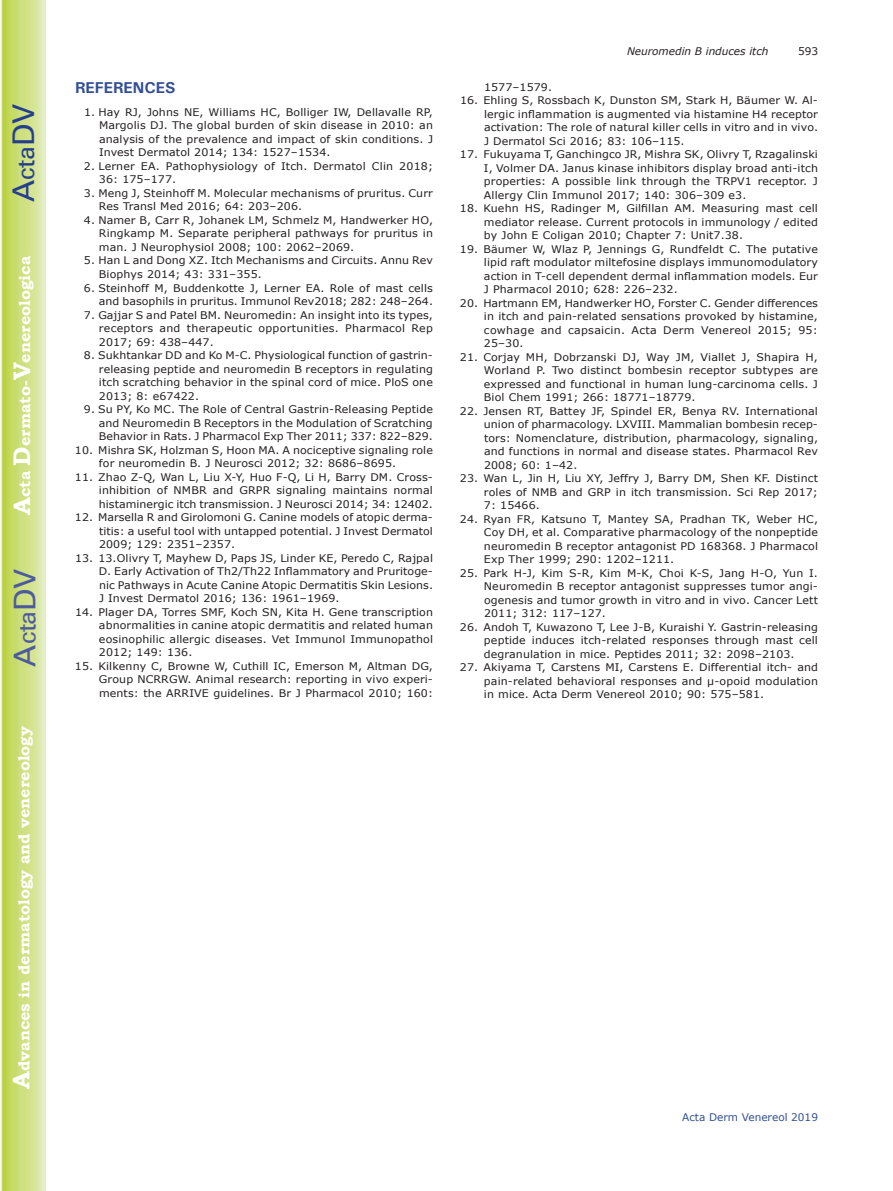
<style>
.page{position:relative;width:893px;height:1191px;background:#fff}
.page>*{position:absolute;margin:0;border:0;box-sizing:border-box;transform-origin:0 0}
.t1{font:30px "Univers";color:#4d5a9e}
.t2{font:30px "Univers";color:#253f8e}
.t3{font:700 15.75px "Bookman Old Style";color:#fff}
.t4{font:700 15.75px "Univers";color:#324f95}
.t5{font:10.5px/13.5px "Verdana";letter-spacing:.01em;color:#231f20;text-align:justify;scale:1.05 1}
.t6{font:italic 10.5px "Verdana";color:#231f20}
.t7{font:10.5px "Verdana";color:#324f95}
.t8{font:10.5px "Verdana";letter-spacing:.01em;color:#231f20}
.s1{font-size:24px}
</style>
<div class="page">
<svg style="left:1px;top:0;width:45px;height:1191px;background:#cfe084"></svg>
<h1 class="t2" style="left:6px;top:202px;width:100px;rotate:-90deg">A<span class="s1">cta</span>DV</h1>
<h2 class="t3" style="left:15px;top:515px;width:260px;rotate:-90deg"><span class="s1">A</span>cta <span class="s1">D</span>ermato-<span class="s1">V</span>enereologica</h2>
<h1 class="t1" style="left:7px;top:666px;width:100px;rotate:-90deg">A<span class="s1">cta</span>DV</h1>
<h2 class="t3" style="left:15px;top:1088px;width:364px;rotate:-90deg"><span class="s1">A</span>dvances in dermatology and venereology</h2>
<h2 class="t4" style="left:75px;top:78px;width:102px">REFERENCES</h2>
<p class="t5" style="left:99px;top:105px;width:320px;text-indent:-15px">1. Hay RJ, Johns NE, Williams HC, Bolliger IW, Dellavalle RP, Margolis DJ. The global burden of skin disease in 2010: an analysis of the prevalence and impact of skin conditions. J Invest Dermatol 2014; 134: 1527–1534.</p>
<p class="t5" style="left:99px;top:159px;width:320px;text-indent:-15px">2. Lerner EA. Pathophysiology of Itch. Dermatol Clin 2018;<br>36: 175–177.</p>
<p class="t5" style="left:99px;top:186px;width:319px;text-indent:-15px">3. Meng J, Steinhoff M. Molecular mechanisms of pruritus. Curr<br>Res Transl Med 2016; 64: 203–206.</p>
<p class="t5" style="left:99px;top:213px;width:320px;text-indent:-15px">4. Namer B, Carr R, Johanek LM, Schmelz M, Handwerker HO, Ringkamp M. Separate peripheral pathways for pruritus in man. J Neurophysiol 2008; 100: 2062–2069.</p>
<p class="t5" style="left:99px;top:254px;width:320px;text-indent:-15px">5. Han L and Dong XZ. Itch Mechanisms and Circuits. Annu Rev<br>Biophys 2014; 43: 331–355.</p>
<p class="t5" style="left:84px;top:281px;width:334px;text-align:right">6. Steinhoff M, Buddenkotte J, Lerner EA. Role of mast cells and basophils in pruritus. Immunol Rev2018; 282: 248–264.</p>
<p class="t5" style="left:99px;top:308px;width:320px;text-indent:-15px">7. Gajjar S and Patel BM. Neuromedin: An insight into its types, receptors and therapeutic opportunities. Pharmacol Rep 2017; 69: 438–447.</p>
<p class="t5" style="left:99px;top:348px;width:320px;text-indent:-15px">8. Sukhtankar DD and Ko M-C. Physiological function of gastrin&shy;releasing peptide and neuromedin B receptors in regulating itch scratching behavior in the spinal cord of mice. PloS one 2013; 8: e67422.</p>
<p class="t5" style="left:99px;top:402px;width:320px;text-indent:-15px">9. Su PY, Ko MC. The Role of Central Gastrin-Releasing Peptide and Neuromedin B Receptors in the Modulation of Scratching Behavior in Rats. J Pharmacol Exp Ther 2011; 337: 822–829.</p>
<p class="t5" style="left:99px;top:443px;width:320px;text-indent:-24px">10. Mishra SK, Holzman S, Hoon MA. A nociceptive signaling role for neuromedin B. J Neurosci 2012; 32: 8686–8695.</p>
<p class="t5" style="left:99px;top:470px;width:320px;text-indent:-24px">11. Zhao Z-Q, Wan L, Liu X-Y, Huo F-Q, Li H, Barry DM. Cross&shy;inhibition of NMBR and GRPR signaling maintains normal histaminergic itch transmission. J Neurosci 2014; 34: 12402.</p>
<p class="t5" style="left:99px;top:510px;width:320px;text-indent:-24px">12. Marsella R and Girolomoni G. Canine models of atopic derma&shy;titis: a useful tool with untapped potential. J Invest Dermatol 2009; 129: 2351–2357.</p>
<p class="t5" style="left:99px;top:551px;width:320px;text-indent:-24px">13. 13.Olivry T, Mayhew D, Paps JS, Linder KE, Peredo C, Rajpal D. Early Activation of Th2/Th22 Inflammatory and Pruritoge&shy;nic Pathways in Acute Canine Atopic Dermatitis Skin Lesions.<br>J Invest Dermatol 2016; 136: 1961–1969.</p>
<p class="t5" style="left:99px;top:605px;width:320px;text-indent:-24px">14. Plager DA, Torres SMF, Koch SN, Kita H. Gene transcription abnormalities in canine atopic dermatitis and related human eosinophilic allergic diseases. Vet Immunol Immunopathol 2012; 149: 136.</p>
<p class="t5" style="left:99px;top:659px;width:320px;text-indent:-24px">15. Kilkenny C, Browne W, Cuthill IC, Emerson M, Altman DG, Group NCRRGW. Animal research: reporting in vivo experi&shy;ments: the ARRIVE guidelines. Br J Pharmacol 2010; 160:</p>
<p class="t6" style="left:627px;top:44px;width:143px">Neuromedin B induces itch</p>
<p class="t8" style="left:798px;top:44px;width:22px">593</p>
<p class="t5" style="left:484px;top:80px;width:66px">1577–1579.</p>
<p class="t5" style="left:484px;top:93px;width:320px;text-indent:-24px">16. Ehling S, Rossbach K, Dunston SM, Stark H, Bäumer W. Al&shy;lergic inflammation is augmented via histamine H4 receptor activation: The role of natural killer cells in vitro and in vivo.<br>J Dermatol Sci 2016; 83: 106–115.</p>
<p class="t5" style="left:484px;top:147px;width:320px;text-indent:-24px">17. Fukuyama T, Ganchingco JR, Mishra SK, Olivry T, Rzagalinski I, Volmer DA. Janus kinase inhibitors display broad anti-itch properties: A possible link through the TRPV1 receptor. J Allergy Clin Immunol 2017; 140: 306–309 e3.</p>
<p class="t5" style="left:484px;top:201px;width:320px;text-indent:-24px">18. Kuehn HS, Radinger M, Gilfillan AM. Measuring mast cell mediator release. Current protocols in immunology / edited by John E Coligan 2010; Chapter 7: Unit7.38.</p>
<p class="t5" style="left:484px;top:242px;width:320px;text-indent:-24px">19. Bäumer W, Wlaz P, Jennings G, Rundfeldt C. The putative lipid raft modulator miltefosine displays immunomodulatory action in T-cell dependent dermal inflammation models. Eur J Pharmacol 2010; 628: 226–232.</p>
<p class="t5" style="left:484px;top:296px;width:320px;text-indent:-24px">20. Hartmann EM, Handwerker HO, Forster C. Gender differences in itch and pain-related sensations provoked by histamine, cowhage and capsaicin. Acta Derm Venereol 2015; 95:<br>25–30.</p>
<p class="t5" style="left:484px;top:350px;width:320px;text-indent:-24px">21. Corjay MH, Dobrzanski DJ, Way JM, Viallet J, Shapira H, Worland P. Two distinct bombesin receptor subtypes are expressed and functional in human lung-carcinoma cells. J Biol Chem 1991; 266: 18771–18779.</p>
<p class="t5" style="left:484px;top:404px;width:320px;text-indent:-24px">22. Jensen RT, Battey JF, Spindel ER, Benya RV. International union of pharmacology. LXVIII. Mammalian bombesin recep&shy;tors: Nomenclature, distribution, pharmacology, signaling, and functions in normal and disease states. Pharmacol Rev 2008; 60: 1–42.</p>
<p class="t5" style="left:484px;top:471px;width:320px;text-indent:-24px">23. Wan L, Jin H, Liu XY, Jeffry J, Barry DM, Shen KF. Distinct roles of NMB and GRP in itch transmission. Sci Rep 2017; 7: 15466.</p>
<p class="t5" style="left:484px;top:512px;width:320px;text-indent:-24px">24. Ryan FR, Katsuno T, Mantey SA, Pradhan TK, Weber HC, Coy DH, et al. Comparative pharmacology of the nonpeptide neuromedin B receptor antagonist PD 168368. J Pharmacol Exp Ther 1999; 290: 1202–1211.</p>
<p class="t5" style="left:484px;top:566px;width:320px;text-indent:-24px">25. Park H-J, Kim S-R, Kim M-K, Choi K-S, Jang H-O, Yun I.<br>Neuromedin B receptor antagonist suppresses tumor angi&shy;ogenesis and tumor growth in vitro and in vivo. Cancer Lett 2011; 312: 117–127.</p>
<p class="t5" style="left:484px;top:620px;width:320px;text-indent:-24px">26. Andoh T, Kuwazono T, Lee J-B, Kuraishi Y. Gastrin-releasing peptide induces itch-related responses through mast cell degranulation in mice. Peptides 2011; 32: 2098–2103.</p>
<p class="t5" style="left:484px;top:660px;width:320px;text-indent:-24px">27. Akiyama T, Carstens MI, Carstens E. Differential itch- and pain-related behavioral responses and µ-opoid modulation in mice. Acta Derm Venereol 2010; 90: 575–581.</p>
<p class="t7" style="left:682px;top:1109px;width:137px">Acta Derm Venereol 2019</p>
</div>
